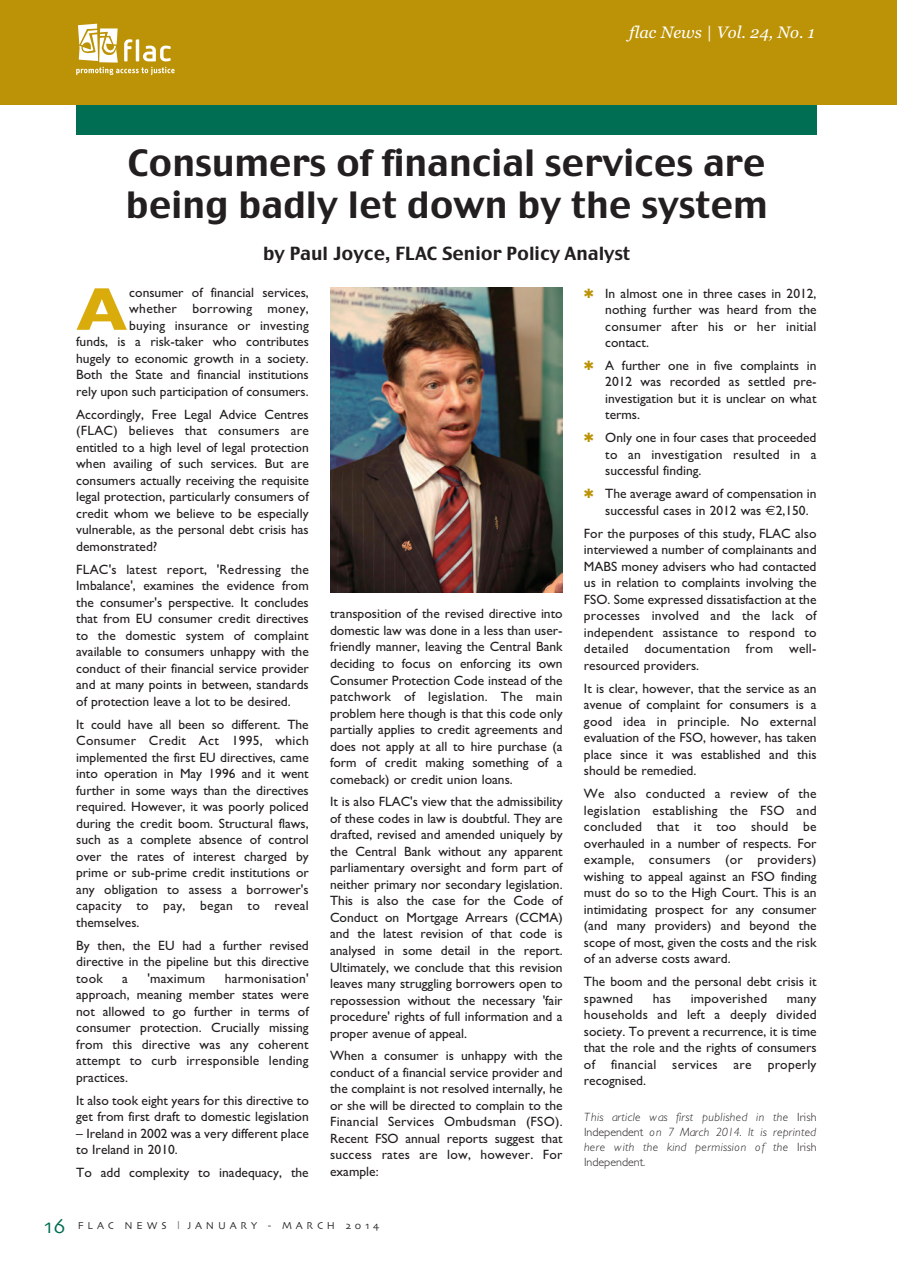
<style>
.page{position:relative;width:897px;height:1265px;background:#fff}
.page>*{position:absolute;margin:0;border:0;box-sizing:border-box;transform-origin:0 0}
.t1{font:700 61.2px "Gill Sans";color:#d9ac0c}
.t2{font:36px/42px "Charcoal";color:#231f20}
.t3{font:18px "Charcoal";color:#231f20}
.t4{font:italic 16.5px "Georgia";color:#fff}
.t5{font:13.5px/16.5px "Gill Sans";color:#231f20;text-align:justify}
.t6{font:13.5px "Gill Sans";letter-spacing:.02em;color:#231f20}
.t7{font:italic 300 12px/15px "Gill Sans";letter-spacing:.03em;color:#231f20;text-align:justify}
.t8{font:10.5px "Skia";letter-spacing:.375em;color:#231f20}
.s1{font-size:21px;color:#006e53}
.s2{font-family:"Frutiger";color:#6c6d70}
.s3{font-family:"Euro Sans"}
.s4{font-style:normal}
</style>
<div class="page">
<div style="left:76px;top:104px;width:740px;height:31px;background:#006e53"></div>
<div style="left:0;top:0;width:896px;height:104px;background:#bc9306"></div>
<svg style="left:76px;top:24px;width:98px;height:51px"></svg>
<img style="left:330px;top:287px;width:232px;height:305px">
<p class="t4" style="left:629px;top:22px;width:187px">flac News | Vol. 24, No. 1</p>
<h2 class="t2" style="left:126px;top:142px;width:643px">Consumers of financial services are being badly let down by the system</h2>
<h3 class="t3" style="left:263px;top:243px;width:369px">by Paul Joyce, FLAC Senior Policy Analyst</h3>
<p class="t5" style="left:76px;top:284px;width:234px;text-align:right">consumer of financial services,<br>whether borrowing money,<br>buying insurance or investing<br>funds, is a risk-taker who contributes hugely to economic growth in a society.<br>Both the State and financial institutions rely upon such participation of consumers.</p>
<p class="t5" style="left:76px;top:406px;width:234px">Accordingly, Free Legal Advice Centres (FLAC) believes that consumers are entitled to a high level of legal protection when availing of such services. But are consumers actually receiving the requisite legal protection, particularly consumers of credit whom we believe to be especially vulnerable, as the personal debt crisis has demonstrated?</p>
<p class="t5" style="left:76px;top:560px;width:234px">FLAC's latest report, 'redressing the Imbalance', examines the evidence from the consumer's perspective. It concludes that from EU consumer credit directives to the domestic system of complaint available to consumers unhappy with the conduct of their financial service provider and at many points in between, standards of protection leave a lot to be desired.</p>
<p class="t5" style="left:76px;top:715px;width:234px">It could have all been so different. The Consumer Credit Act 1995, which implemented the first EU directives, came into operation in May 1996 and it went further in some ways than the directives required. However, it was poorly policed during the credit boom. Structural flaws, such as a complete absence of control over the rates of interest charged by prime or sub-prime credit institutions or any obligation to assess a borrower's capacity to pay, began to reveal themselves.</p>
<p class="t5" style="left:76px;top:936px;width:234px">By then, the EU had a further revised directive in the pipeline but this directive took</p>
<h1 class="t1" style="left:76px;top:273px;width:52px">A</h1>
<p class="t5" style="left:76px;top:969px;width:234px;text-indent:148px">harmonisation' approach, meaning member states were not allowed to go further in terms of consumer protection. Crucially missing from this directive was any coherent attempt to curb irresponsible lending practices.</p>
<p class="t5" style="left:76px;top:1091px;width:234px">It also took eight years for this directive to get from first draft to domestic legislation</p>
<p class="t5" style="left:76px;top:1124px;width:234px">– Ireland in 2002 was a very different place to Ireland in 2010.</p>
<p class="t5" style="left:76px;top:1163px;width:234px">To add complexity to inadequacy, the</p>
<p class="t5" style="left:122px;top:969px;width:7px">a</p>
<p class="t6" style="left:147px;top:969px;width:59px">'maximum</p>
<p class="t5" style="left:330px;top:605px;width:234px">transposition of the revised directive into domestic law was done in a less than user&shy;friendly manner, leaving the Central Bank deciding to focus on enforcing its own Consumer Protection Code instead of the patchwork of legislation. The main problem here though is that this code only partially applies to credit agreements and does not apply at all to hire purchase (a form of credit making something of a comeback) or credit union loans.</p>
<p class="t5" style="left:330px;top:793px;width:234px">It is also FLAC's view that the admissibility of these codes in law is doubtful. They are drafted, revised and amended uniquely by the Central Bank without any apparent parliamentary oversight and form part of neither primary nor secondary legislation.<br>This is also the case for the Code of Conduct on Mortgage Arrears (CCMA) and the latest revision of that code is analysed in some detail in the report.<br>Ultimately, we conclude that this revision leaves many struggling borrowers open to repossession without the necessary 'fair procedure' rights of full information and a proper avenue of appeal.</p>
<p class="t5" style="left:330px;top:1047px;width:234px">When a consumer is unhappy with the conduct of a financial service provider and the complaint is not resolved internally, he or she will be directed to complain to the Financial Services ombudsman (FSo). recent FSo annual reports suggest that success rates are low, however. For example:</p>
<p class="t8" style="left:44px;top:1219px;width:336px"><span class="s1">16</span> FLAC NEWS <span class="s2">l</span> JANUARY - MARCH 2014</p>
<p class="t5" style="left:605px;top:284px;width:213px">In almost one in three cases in 2012, nothing further was heard from the consumer after his or her initial contact.</p>
<p class="t5" style="left:605px;top:357px;width:213px">A further one in five complaints in 2012 was recorded as settled pre&shy;investigation but it is unclear on what terms.</p>
<p class="t5" style="left:605px;top:429px;width:213px">only one in four cases that proceeded to an investigation resulted in a successful finding.</p>
<p class="t5" style="left:605px;top:485px;width:213px">The average award of compensation in successful cases in 2012 was <span class="s3">€</span>2,150.</p>
<p class="t5" style="left:584px;top:524px;width:234px">For the purposes of this study, FLAC also interviewed a number of complainants and MABS money advisers who had contacted us in relation to complaints involving the FSo. Some expressed dissatisfaction at the processes involved and the lack of independent assistance to respond to detailed documentation from well&shy;resourced providers.</p>
<p class="t5" style="left:584px;top:679px;width:234px">It is clear, however, that the service as an avenue of complaint for consumers is a good idea in principle. No external evaluation of the FSo, however, has taken place since it was established and this should be remedied.</p>
<p class="t5" style="left:584px;top:785px;width:234px">We also conducted a review of the legislation establishing the FSo and concluded that it too should be overhauled in a number of respects. For example, consumers (or providers) wishing to appeal against an FSo finding must do so to the High Court. This is an intimidating prospect for any consumer (and many providers) and beyond the scope of most, given the costs and the risk of an adverse costs award.</p>
<p class="t5" style="left:584px;top:973px;width:234px">The boom and the personal debt crisis it spawned</p>
<p class="t5" style="left:652px;top:989px;width:20px">has</p>
<p class="t6" style="left:690px;top:989px;width:78px">impoverished</p>
<p class="t5" style="left:584px;top:989px;width:234px;text-indent:203px">many households and left a deeply divided society. To prevent a recurrence, it is time that the role and the rights of consumers of financial services are properly recognised.</p>
<p class="t7" style="left:584px;top:1108px;width:234px">This article was first published in the <span class="s4">Irish Independent</span> on 7 March 2014. It is reprinted here with the kind permission of the <span class="s4">Irish Independent</span>.</p>
</div>
